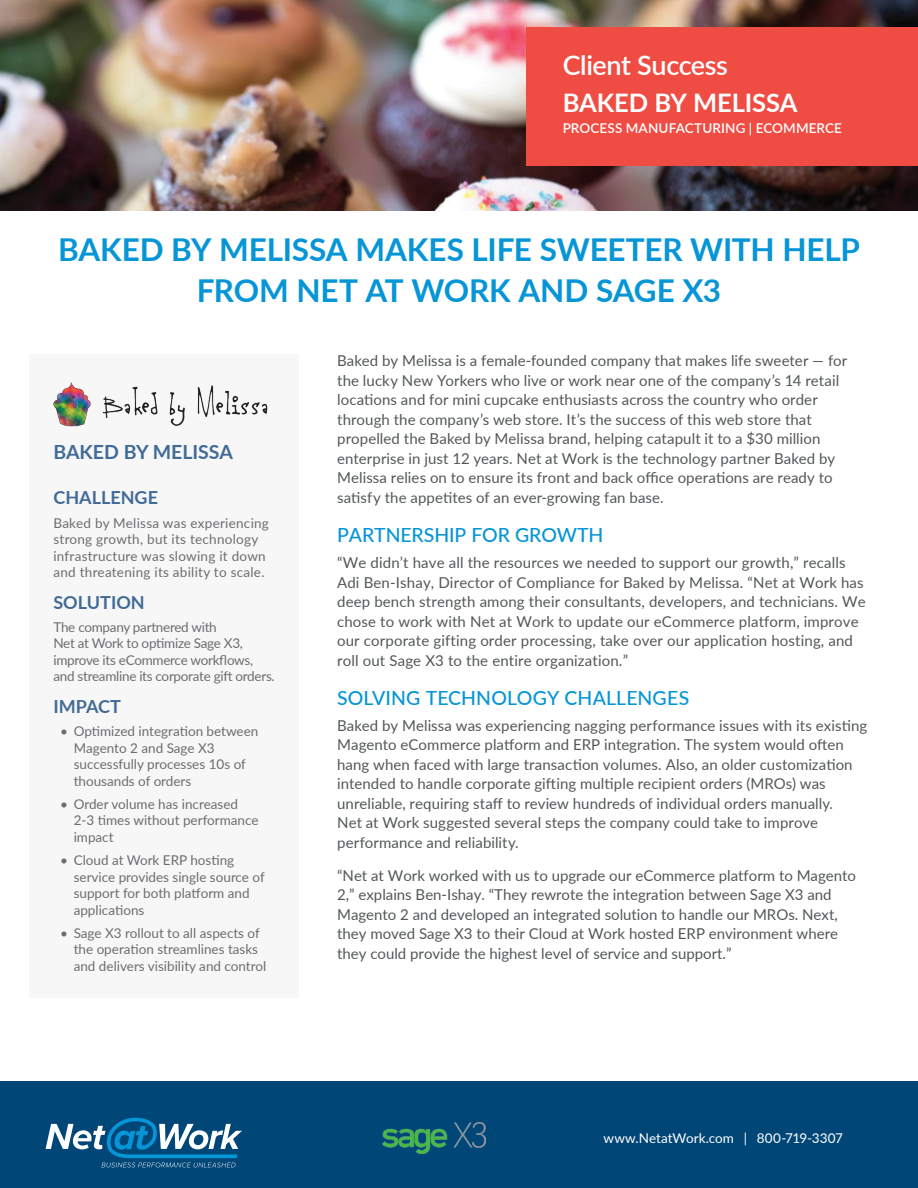
<style>
.page{position:relative;width:918px;height:1188px;background:#fff}
.page>*{position:absolute;margin:0;border:0;box-sizing:border-box;transform-origin:0 0}
.t1{font:700 31.5px/40.5px "Lato";letter-spacing:-.005em;color:#0695d6;text-align:center}
.t2{font:600 27px "Lato";letter-spacing:-.015em;color:#fff}
.t3{font:700 25.5px "Lato";letter-spacing:-.005em;color:#fff}
.t4{font:500 19.5px "Lato";letter-spacing:-.005em;color:#0695d6}
.t5{font:700 19.5px "Lato";color:#416b96}
.t6{font:700 18px "Lato";color:#416b96}
.t7{font:15px/19.5px "Lato";letter-spacing:.005em;color:#535759}
.t8{font:13.5px/16.5px "Lato";color:#6c6d70}
.t9{font:13.5px/16.5px "Lato";letter-spacing:.02em;color:#6c6d70}
.t10{font:13.5px/16.5px "Lato";letter-spacing:-.02em;color:#6c6d70}
.t11{font:600 13.5px "Lato";letter-spacing:.01em;color:#fff}
.t12{font:13.5px "Lato";color:#fff}
</style>
<div class="page">
<div style="left:29px;top:354px;width:270px;height:644px;background:#f7f7f8"></div>
<img style="left:0;top:0;width:918px;height:211px">
<div style="left:526px;top:28px;width:392px;height:138px;background:#ef4d44"></div>
<div style="left:0;top:1081px;width:918px;height:107px;background:#004677"></div>
<svg style="left:46px;top:1118px;width:196px;height:49px"></svg>
<img style="left:53px;top:383px;width:214px;height:43px">
<img style="left:383px;top:1122px;width:102px;height:31px">
<h2 class="t2" style="left:563px;top:45px;width:167px">Client Success</h2>
<h3 class="t3" style="left:563px;top:84px;width:236px">BAKED BY MELISSA</h3>
<p class="t11" style="left:563px;top:118px;width:281px">PROCESS MANUFACTURING | ECOMMERCE</p>
<h1 class="t1" style="left:58px;top:228px;width:803px">BAKED BY MELISSA MAKES LIFE SWEETER WITH HELP<br>FROM NET AT WORK AND SAGE X3</h1>
<h3 class="t5" style="left:53px;top:438px;width:181px">BAKED BY MELISSA</h3>
<p class="t6" style="left:53px;top:485px;width:106px">CHALLENGE</p>
<p class="t9" style="left:53px;top:514px;width:217px">Baked by Melissa was experiencing strong growth, but its technology infrastructure was slowing it down and threatening its ability to scale.</p>
<p class="t6" style="left:53px;top:589px;width:93px">SOLUTION</p>
<p class="t10" style="left:53px;top:618px;width:223px">The company partnered with<br>Net at Work to optimize Sage X3, improve its eCommerce workflows, and streamline its corporate gift orders.</p>
<p class="t6" style="left:53px;top:693px;width:69px">IMPACT</p>
<p class="t8" style="left:74px;top:722px;width:186px;text-indent:-14px">• Optimized integration between<br>Magento 2 and Sage X3 successfully processes 10s of thousands of orders</p>
<p class="t8" style="left:74px;top:795px;width:186px;text-indent:-14px">• Order volume has increased<br>2-3 times without performance impact</p>
<p class="t8" style="left:74px;top:851px;width:193px;text-indent:-13px">• Cloud at Work ERP hosting service provides single source of support for both platform and applications</p>
<p class="t8" style="left:74px;top:924px;width:194px;text-indent:-14px">• Sage X3 rollout to all aspects of the operation streamlines tasks and delivers visibility and control</p>
<p class="t7" style="left:337px;top:350px;width:512px">Baked by Melissa is a female-founded company that makes life sweeter — for the lucky New Yorkers who live or work near one of the company’s 14 retail locations and for mini cupcake enthusiasts across the country who order through the company’s web store. It’s the success of this web store that propelled the Baked by Melissa brand, helping catapult it to a $30 million enterprise in just 12 years. Net at Work is the technology partner Baked by Melissa relies on to ensure its front and back office operations are ready to satisfy the appetites of an ever-growing fan base.</p>
<h3 class="t4" style="left:337px;top:521px;width:268px">PARTNERSHIP FOR GROWTH</h3>
<p class="t7" style="left:337px;top:552px;width:530px">“We didn’t have all the resources we needed to support our growth,” recalls Adi Ben-Ishay, Director of Compliance for Baked by Melissa. “Net at Work has deep bench strength among their consultants, developers, and technicians. We chose to work with Net at Work to update our eCommerce platform, improve our corporate gifting order processing, take over our application hosting, and roll out Sage X3 to the entire organization.”</p>
<h3 class="t4" style="left:337px;top:683px;width:354px">SOLVING TECHNOLOGY CHALLENGES</h3>
<p class="t7" style="left:337px;top:715px;width:532px">Baked by Melissa was experiencing nagging performance issues with its existing Magento eCommerce platform and ERP integration. The system would often hang when faced with large transaction volumes. Also, an older customization intended to handle corporate gifting multiple recipient orders (MROs) was unreliable, requiring staff to review hundreds of individual orders manually.<br>Net at Work suggested several steps the company could take to improve performance and reliability.</p>
<p class="t7" style="left:337px;top:865px;width:520px">“Net at Work worked with us to upgrade our eCommerce platform to Magento 2,” explains Ben-Ishay. “They rewrote the integration between Sage X3 and Magento 2 and developed an integrated solution to handle our MROs. Next, they moved Sage X3 to their Cloud at Work hosted ERP environment where they could provide the highest level of service and support.”</p>
<p class="t12" style="left:603px;top:1129px;width:241px">www.NetatWork.com | 800-719-3307</p>
</div>
